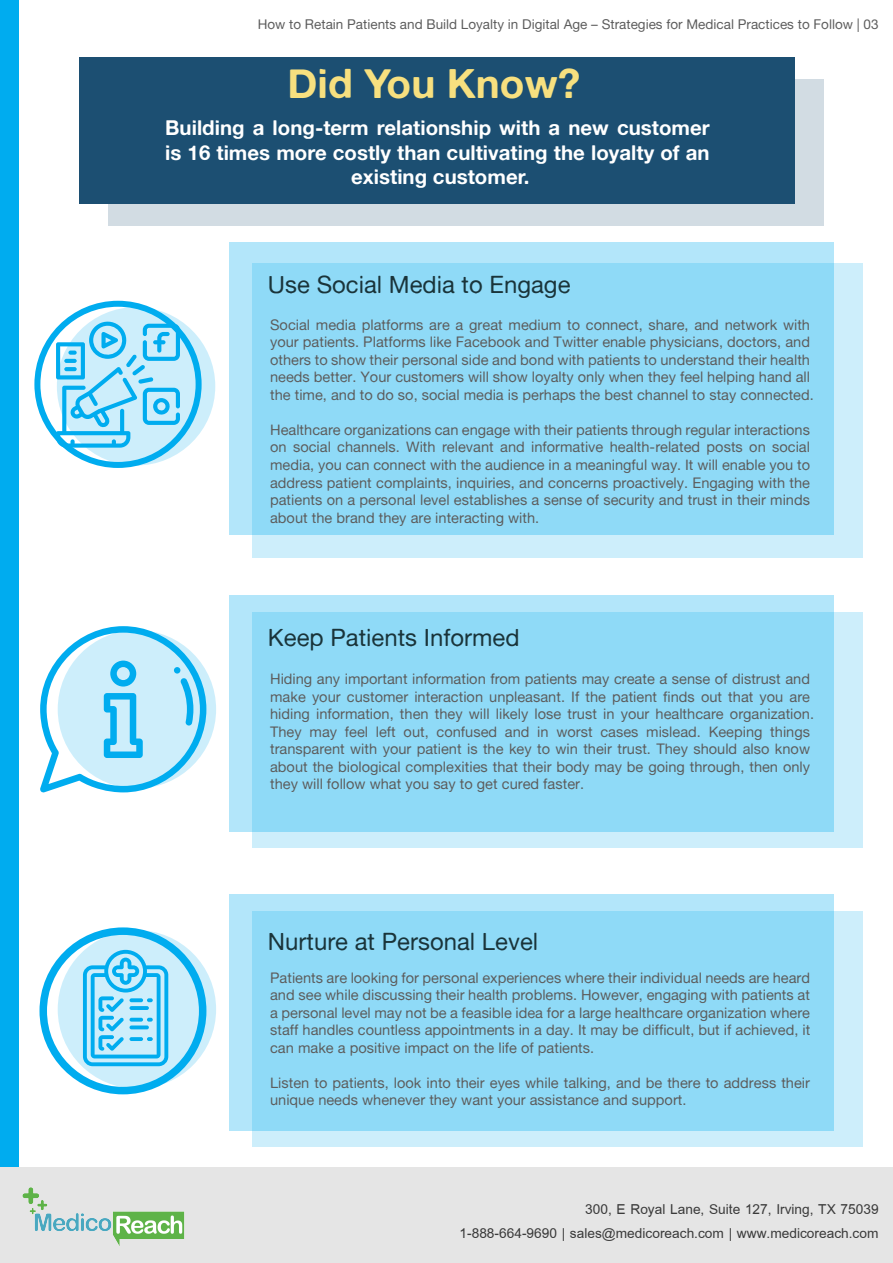
<style>
.page{position:relative;width:893px;height:1263px;background:#fff}
.page>*{position:absolute;margin:0;border:0;box-sizing:border-box;transform-origin:0 0}
.t1{font:40.5px "Alte Haas Grotesk Bold";color:#f7e07f}
.t2{font:23.85px "Alte Haas Grotesk";color:#1a343a}
.t3{font:21px/24px "Browallia UPC";color:#3a3a3a;text-align:right}
.t4{font:20.4px/24.6px "Alte Haas Grotesk Bold";color:#fff;text-align:center}
.t5{font:14.55px/17.5px "Alte Haas Grotesk";color:#5d5d5d}
.t6{font:13.5px "Alte Haas Grotesk";color:#5d5d5d}
</style>
<div class="page">
<div style="left:252px;top:263px;width:610px;height:294px;background:#cdeefb"></div>
<svg style="left:229px;top:242px;width:604px;height:292px;background:#92dbf7"></svg>
<div style="left:252px;top:613px;width:610px;height:235px;background:#cdeefb"></div>
<svg style="left:229px;top:595px;width:604px;height:237px;background:#92dbf7"></svg>
<div style="left:252px;top:911px;width:610px;height:235px;background:#cdeefb"></div>
<svg style="left:229px;top:894px;width:604px;height:236px;background:#92dbf7"></svg>
<div style="left:108px;top:80px;width:715px;height:146px;background:#d2dce3"></div>
<div style="left:80px;top:57px;width:715px;height:147px;background:#1c4f72"></div>
<svg style="left:57px;top:307px;width:158px;height:158px;background:#ade3f9"></svg>
<div style="left:34px;top:301px;width:168px;height:167px;border:6px solid #00acef;border-radius:50%"></div>
<svg style="left:56px;top:320px;width:124px;height:128px;background:#90daf7"></svg>
<div style="left:58px;top:630px;width:158px;height:158px;background:#cdeefb;border-radius:50%"></div>
<svg style="left:58px;top:930px;width:158px;height:158px;background:#b4e6f9"></svg>
<div style="left:0;top:0;width:19px;height:1263px;background:#00acef"></div>
<div style="left:0;top:1167px;width:893px;height:96px;background:#e5e5e5"></div>
<img style="left:22px;top:1187px;width:163px;height:59px">
<svg style="left:40px;top:626px;width:166px;height:167px"></svg>
<svg style="left:83px;top:950px;width:85px;height:116px;background:#7ed4f6"></svg>
<svg style="left:129px;top:1037px;width:14px;height:4px"></svg>
<div style="left:40px;top:927px;width:166px;height:167px;border:8px solid #00acef;border-radius:50%"></div>
<p class="t6" style="left:258px;top:16px;width:622px">How to Retain Patients and Build Loyalty in Digital Age – Strategies for Medical Practices to Follow | 03</p>
<h1 class="t1" style="left:287px;top:58px;width:294px">Did You Know?</h1>
<h3 class="t4" style="left:165px;top:115px;width:546px">Building a long-term relationship with a new customer is 16 times more costly than cultivating the loyalty of an existing customer.</h3>
<h2 class="t2" style="left:268px;top:270px;width:304px">Use Social Media to Engage</h2>
<p class="t5" style="left:270px;top:315px;width:545px">Social media platforms are a great medium to connect, share, and network with your patients. Platforms like Facebook and Twitter enable physicians, doctors, and others to show their personal side and bond with patients to understand their health needs better. Your customers will show loyalty only when they feel helping hand all the time, and to do so, social media is perhaps the best channel to stay connected.</p>
<p class="t5" style="left:270px;top:421px;width:541px;text-align:justify">Healthcare organizations can engage with their patients through regular interactions on social channels. With relevant and informative health-related posts on social media, you can connect with the audience in a meaningful way. It will enable you to address patient complaints, inquiries, and concerns proactively. Engaging with the patients on a personal level establishes a sense of security and trust in their minds about the brand they are interacting with.</p>
<h2 class="t2" style="left:268px;top:623px;width:253px">Keep Patients Informed</h2>
<p class="t5" style="left:270px;top:670px;width:545px">Hiding any important information from patients may create a sense of distrust and make your customer interaction unpleasant. If the patient finds out that you are hiding information, then they will likely lose trust in your healthcare organization.<br>They may feel left out, confused and in worst cases mislead. Keeping things transparent with your patient is the key to win their trust. They should also know about the biological complexities that their body may be going through, then only they will follow what you say to get cured faster.</p>
<h2 class="t2" style="left:268px;top:927px;width:272px">Nurture at Personal Level</h2>
<p class="t5" style="left:270px;top:968px;width:542px;text-align:justify">Patients are looking for personal experiences where their individual needs are heard and see while discussing their health problems. However, engaging with patients at a personal level may not be a feasible idea for a large healthcare organization where staff handles countless appointments in a day. It may be difficult, but if achieved, it can make a positive impact on the life of patients.</p>
<p class="t5" style="left:270px;top:1074px;width:541px">Listen to patients, look into their eyes while talking, and be there to address their unique needs whenever they want your assistance and support.</p>
<h3 class="t3" style="left:460px;top:1197px;width:421px">300, E Royal Lane, Suite 127, Irving, TX 75039<br>1-888-664-9690 | sales@medicoreach.com | www.medicoreach.com</h3>
</div>
